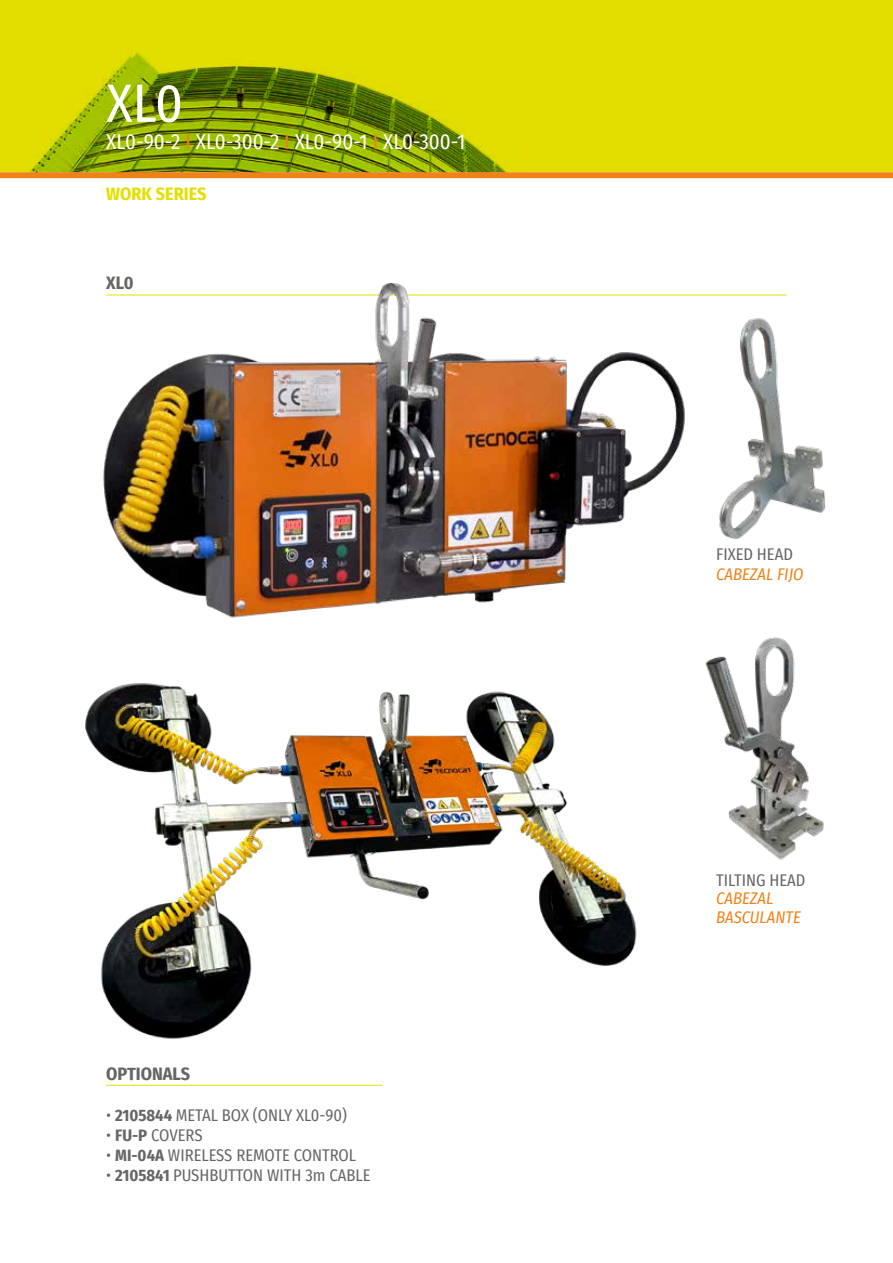
<style>
.page{position:relative;width:893px;height:1263px;background:#fff}
.page>*{position:absolute;margin:0;border:0;box-sizing:border-box;transform-origin:0 0}
.t1{font:54px "Fira Sans Condensed";color:#fff}
.t2{font:21px "Fira Sans Condensed";color:#fff}
.t3{font:700 18px "Fira Sans Condensed";color:#666665}
.t4{font:700 18px "Fira Sans Condensed";color:#e4df00}
.t5{font:16.5px "Fira Sans Condensed";color:#666665}
.t6{font:italic 16.5px/19.8px "Fira Sans Condensed";color:#f08216}
.s1{color:#f08216}
.s2{font-weight:700}
</style>
<div class="page">
<svg style="left:0;top:0;width:893px;height:172px;background:#c8cb00"></svg>
<hr style="left:106px;top:295px;width:681px;height:1px;background:#e4df00">
<div style="left:0;top:172px;width:893px;height:6px;background:#f08216"></div>
<hr style="left:106px;top:1085px;width:277px;height:1px;background:#e4df00">
<img style="left:719px;top:318px;width:107px;height:221px">
<img style="left:705px;top:637px;width:119px;height:223px">
<img style="left:103px;top:282px;width:597px;height:336px">
<img style="left:85px;top:683px;width:552px;height:356px">
<h1 class="t1" style="left:106px;top:62px;width:78px">XL0</h1>
<p class="t2" style="left:106px;top:126px;width:360px">XL0-90-2 <span class="s1">I</span> XL0-300-2 <span class="s1">I</span> XL0-90-1 <span class="s1">I</span> XL0-300-1</p>
<p class="t4" style="left:106px;top:178px;width:102px">WORK SERIES</p>
<p class="t3" style="left:106px;top:268px;width:29px">XL0</p>
<p class="t3" style="left:106px;top:1058px;width:85px">OPTIONALS</p>
<p class="t5" style="left:106px;top:1103px;width:242px">• <span class="s2">2105844</span> METAL BOX (ONLY XL0-90)</p>
<p class="t5" style="left:106px;top:1123px;width:98px">• <span class="s2">FU-P</span> COVERS</p>
<p class="t5" style="left:106px;top:1143px;width:251px">• <span class="s2">MI-04A</span> WIRELESS REMOTE CONTROL</p>
<p class="t5" style="left:106px;top:1162px;width:266px">• <span class="s2">2105841</span> PUSHBUTTON WITH 3m CABLE</p>
<p class="t5" style="left:716px;top:542px;width:78px">FIXED HEAD</p>
<p class="t6" style="left:716px;top:564px;width:89px">CABEZAL FIJO</p>
<p class="t5" style="left:716px;top:867px;width:91px">TILTING HEAD</p>
<p class="t6" style="left:716px;top:888px;width:86px">CABEZAL<br>BASCULANTE</p>
</div>
